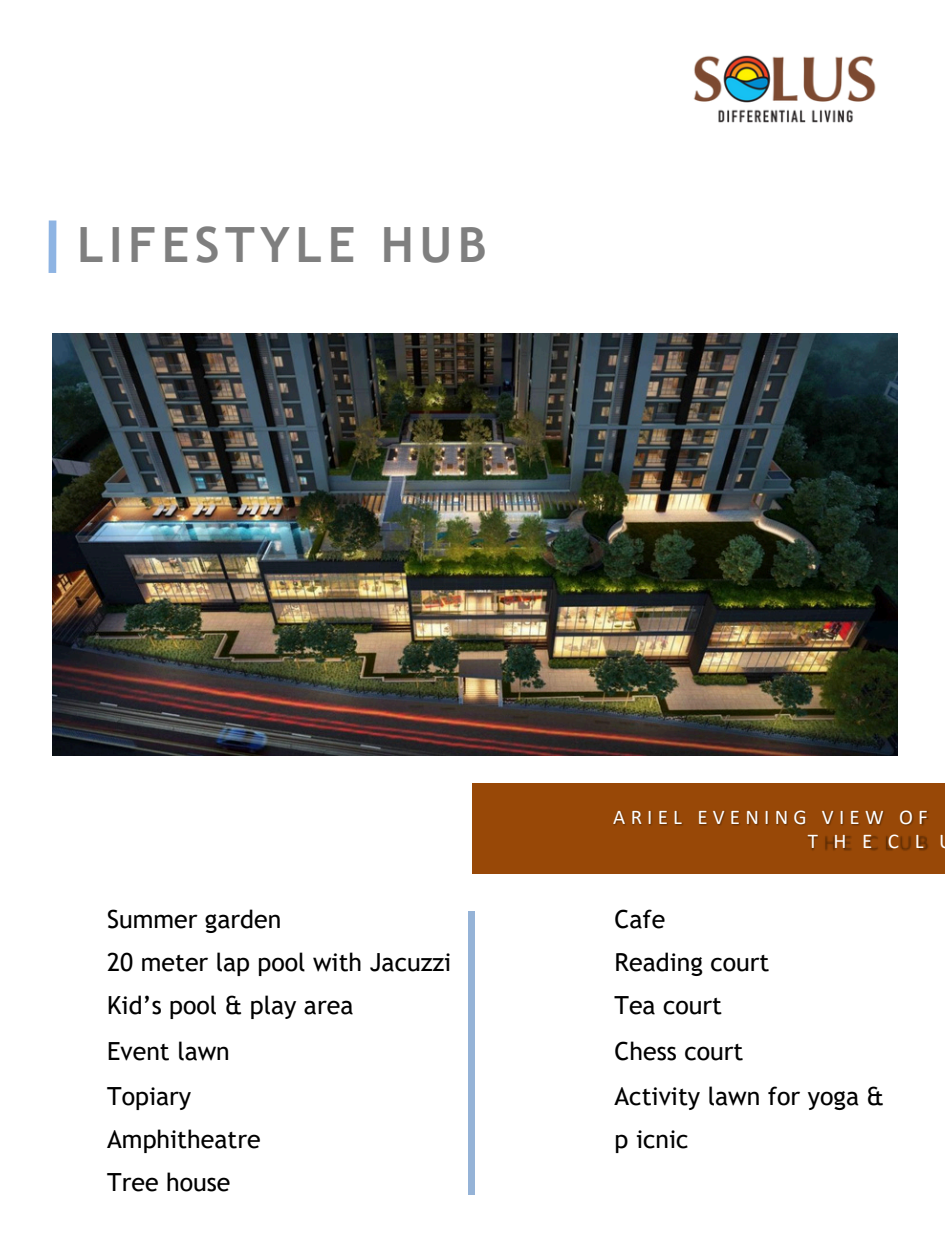
<style>
.page{position:relative;width:945px;height:1260px;background:#fff}
.page>*{position:absolute;margin:0;border:0;box-sizing:border-box;transform-origin:0 0}
.t1{font:700 48.65px "Trebuchet MS";letter-spacing:.11em;color:#7f7f7f}
.t2{font:25.03px/43.4px "Trebuchet MS";color:#000}
.t3{font:24.85px/43.4px "Trebuchet MS";color:#000}
.t4{font:21px/23.6px "Calibri";letter-spacing:.25em;color:#fff;text-align:right}
</style>
<div class="page">
<img style="left:52px;top:333px;width:846px;height:423px">
<div style="left:472px;top:784px;width:473px;height:90px;background:#984807"></div>
<img style="left:614px;top:811px;width:315px;height:15px">
<img style="left:791px;top:820px;width:138px;height:31px">
<div style="left:49px;top:221px;width:7px;height:52px;background:#8eb4e3"></div>
<div style="left:469px;top:911px;width:6px;height:283px;background:#95b3d7"></div>
<img style="left:693px;top:55px;width:183px;height:68px">
<p class="t1" style="left:77px;top:216px;width:411px">LIFESTYLE HUB</p>
<p class="t3" style="left:107px;top:897px;width:346px">Summer garden<br>20 meter lap pool with Jacuzzi<br>Kid’s pool &amp; play area</p>
<p class="t3" style="left:107px;top:1030px;width:124px">Event lawn</p>
<p class="t2" style="left:107px;top:1074px;width:155px">Topiary<br>Amphitheatre<br>Tree house</p>
<p class="t4" style="left:613px;top:807px;width:316px">ARIEL EVENING VIEW OF<br>THECL</p>
<p class="t3" style="left:615px;top:897px;width:156px">Cafe<br>Reading court<br>Tea court</p>
<p class="t3" style="left:615px;top:1030px;width:130px">Chess court</p>
<p class="t2" style="left:615px;top:1074px;width:271px">Activity lawn for yoga &amp; p icnic</p>
</div>
